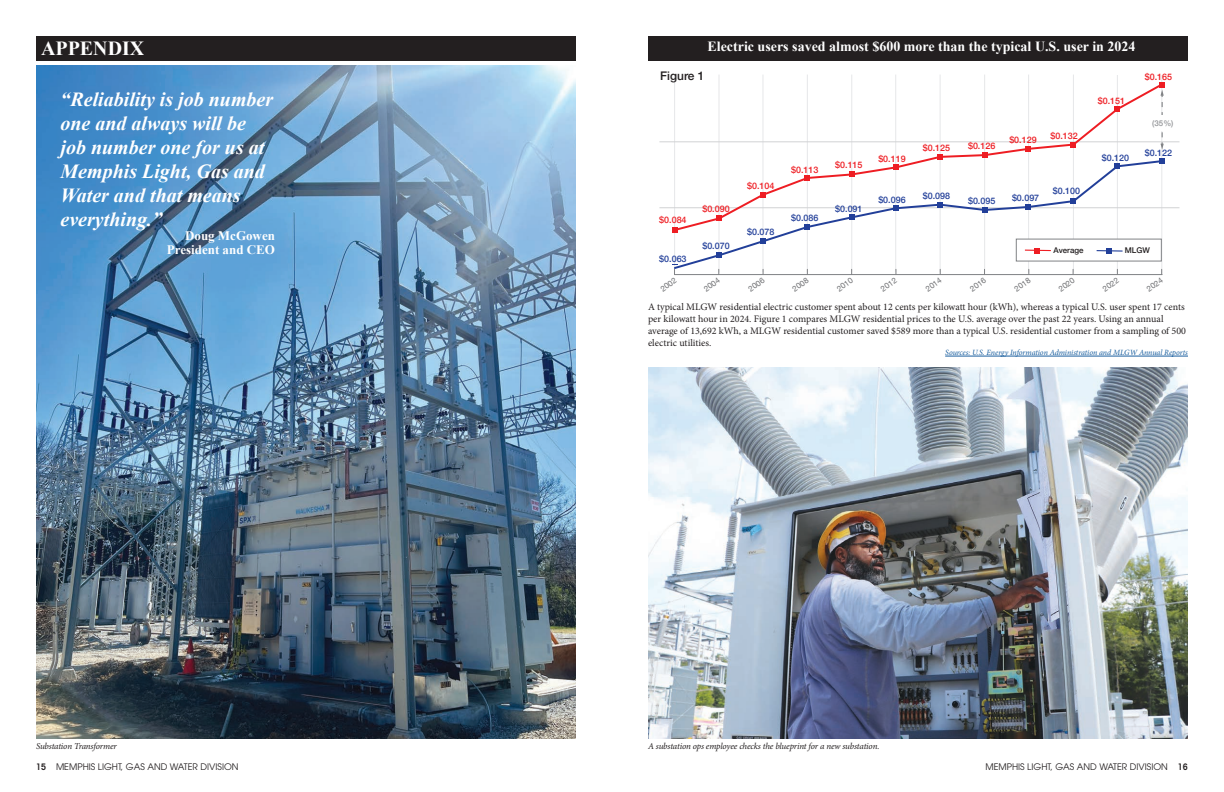
<style>
.page{position:relative;width:1224px;height:792px;background:#fff}
.page>*{position:absolute;margin:0;border:0;box-sizing:border-box;transform-origin:0 0}
.t1{font:italic 700 20px/24px "Times New Roman";color:#fff}
.t2{font:700 20px "Times New Roman";color:#fff}
.t3{font:700 14px "Times New Roman";color:#fff}
.t4{font:700 13px/14px "Times New Roman";color:#fff;text-align:right}
.t5{font:500 11.9px "Helvetica Neue";color:#231f20}
.t6{font:10px/12px "Minion Pro";color:#231f20}
.t7{font:italic 9px "Minion Pro";letter-spacing:-.02em;color:#231f20}
.t8{font:9px "Avant Garde CE";color:#231f20}
.t9{font:500 8.9px "Helvetica Neue";color:#ee1d23}
.t10{font:500 8.9px "Helvetica Neue";color:#223f99}
.t11{font:8px "Minion Pro";color:#231f20}
.t12{font:italic 8px "Minion Pro";letter-spacing:-.01em;color:#175d9e}
.t13{font:7.9px "Helvetica Neue";color:#6c6d70}
.t14{font:500 7.9px "Helvetica Neue";color:#231f20}
.t15{font:500 7.9px "Helvetica Neue";color:#939598}
.s1{font-family:"Avant Garde";font-weight:600;font-stretch:condensed}
</style>
<div class="page">
<div style="left:648px;top:36px;width:540px;height:25px;background:#231f20"></div>
<img style="left:648px;top:367px;width:540px;height:371px">
<img style="left:36px;top:65px;width:540px;height:674px">
<div style="left:36px;top:36px;width:540px;height:25px;background:#231f20"></div>
<hr style="left:719px;top:75px;width:1px;height:198px;background:#e6e7e9">
<hr style="left:674px;top:75px;width:1px;height:198px;background:#e6e7e9">
<hr style="left:763px;top:75px;width:1px;height:197px;background:#e6e7e9">
<hr style="left:807px;top:75px;width:1px;height:197px;background:#e6e7e9">
<hr style="left:852px;top:75px;width:1px;height:197px;background:#e6e7e9">
<hr style="left:896px;top:75px;width:1px;height:197px;background:#e6e7e9">
<hr style="left:940px;top:75px;width:1px;height:197px;background:#e6e7e9">
<hr style="left:984px;top:75px;width:1px;height:197px;background:#e6e7e9">
<hr style="left:1028px;top:75px;width:1px;height:198px;background:#e6e7e9">
<hr style="left:1073px;top:75px;width:1px;height:197px;background:#e6e7e9">
<hr style="left:1162px;top:75px;width:1px;height:199px;background:#e6e7e9">
<hr style="left:1117px;top:75px;width:1px;height:198px;background:#e6e7e9">
<hr style="left:659px;top:142px;width:520px;height:1px;background:#d1d2d4">
<hr style="left:659px;top:208px;width:520px;height:1px;background:#d1d2d4">
<svg style="left:672px;top:82px;width:493px;height:193px"></svg>
<div style="left:1149px;top:115px;width:25px;height:15px;background:#fff"></div>
<hr style="left:945px;top:356px;width:243px;height:1px;background:#175d9e">
<h1 class="t2" style="left:41px;top:35px;width:105px">APPENDIX</h1>
<h1 class="t1" style="left:60px;top:86px;width:214px">“Reliability is job number one and always will be job number one for us at<br>Memphis Light, Gas and<br>Water and that means everything.”</h1>
<h3 class="t4" style="left:167px;top:228px;width:110px">Doug McGowen<br>President and CEO</h3>
<h2 class="t3" style="left:708px;top:37px;width:430px">Electric users saved almost $600 more than the typical U.S. user in 2024</h2>
<p class="t5" style="left:660px;top:66px;width:46px">Figure 1</p>
<p class="t9" style="left:791px;top:162px;width:29px">$0.113</p>
<p class="t9" style="left:835px;top:158px;width:29px">$0.115</p>
<p class="t9" style="left:878px;top:151px;width:29px">$0.119</p>
<p class="t9" style="left:923px;top:140px;width:29px">$0.125</p>
<p class="t9" style="left:968px;top:138px;width:29px">$0.126</p>
<p class="t9" style="left:1009px;top:132px;width:29px">$0.129</p>
<p class="t9" style="left:1051px;top:129px;width:29px">$0.132</p>
<p class="t9" style="left:1098px;top:93px;width:29px">$0.151</p>
<p class="t10" style="left:1102px;top:150px;width:29px">$0.120</p>
<p class="t9" style="left:1145px;top:69px;width:29px">$0.165</p>
<p class="t15" style="left:1152px;top:117px;width:23px">(35%)</p>
<p class="t10" style="left:1145px;top:146px;width:29px">$0.122</p>
<p class="t9" style="left:659px;top:213px;width:29px">$0.084</p>
<p class="t10" style="left:659px;top:251px;width:29px">$0.063</p>
<p class="t9" style="left:702px;top:201px;width:29px">$0.090</p>
<p class="t10" style="left:702px;top:239px;width:29px">$0.070</p>
<p class="t9" style="left:747px;top:178px;width:29px">$0.104</p>
<p class="t10" style="left:747px;top:225px;width:29px">$0.078</p>
<p class="t10" style="left:791px;top:211px;width:29px">$0.086</p>
<p class="t10" style="left:835px;top:201px;width:29px">$0.091</p>
<p class="t10" style="left:878px;top:192px;width:29px">$0.096</p>
<p class="t10" style="left:923px;top:188px;width:29px">$0.098</p>
<p class="t10" style="left:968px;top:193px;width:29px">$0.095</p>
<p class="t10" style="left:1012px;top:191px;width:29px">$0.097</p>
<p class="t10" style="left:1053px;top:184px;width:29px">$0.100</p>
<p class="t14" style="left:1054px;top:244px;width:31px">Average</p>
<p class="t14" style="left:1125px;top:244px;width:27px">MLGW</p>
<p class="t13" style="left:658px;top:285px;width:19px;rotate:-36deg">2002</p>
<p class="t13" style="left:701px;top:285px;width:19px;rotate:-36deg">2004</p>
<p class="t13" style="left:746px;top:285px;width:19px;rotate:-36deg">2006</p>
<p class="t13" style="left:790px;top:285px;width:19px;rotate:-36deg">2008</p>
<p class="t13" style="left:834px;top:285px;width:19px;rotate:-36deg">2010</p>
<p class="t13" style="left:878px;top:285px;width:19px;rotate:-36deg">2012</p>
<p class="t13" style="left:923px;top:285px;width:19px;rotate:-36deg">2014</p>
<p class="t13" style="left:968px;top:285px;width:19px;rotate:-36deg">2016</p>
<p class="t13" style="left:1012px;top:285px;width:19px;rotate:-36deg">2018</p>
<p class="t13" style="left:1056px;top:285px;width:19px;rotate:-36deg">2020</p>
<p class="t13" style="left:1100px;top:285px;width:19px;rotate:-36deg">2022</p>
<p class="t13" style="left:1144px;top:285px;width:19px;rotate:-36deg">2024</p>
<p class="t6" style="left:648px;top:301px;width:539px">A typical MLGW residential electric customer spent about 12 cents per kilowatt hour (kWh), whereas a typical U.S. user spent 17 cents per kilowatt hour in 2024. Figure 1 compares MLGW residential prices to the U.S. average over the past 22 years. Using an annual average of 13,692 kWh, a MLGW residential customer saved $589 more than a typical U.S. residential customer from a sampling of 500 electric utilities.</p>
<p class="t12" style="left:945px;top:347px;width:244px">Sources: U.S. Energy Information Administration and MLGW Annual Reports</p>
<p class="t7" style="left:36px;top:740px;width:82px">Substation Transformer</p>
<p class="t7" style="left:648px;top:740px;width:233px">A substation ops employee checks the blueprint for a new substation.</p>
<p class="t11" style="left:36px;top:760px;width:182px">16 | MEMPHIS LIGHT, GAS AND WATER DIVISION</p>
<p class="t11" style="left:1008px;top:760px;width:182px">MEMPHIS LIGHT, GAS AND WATER DIVISION | 17</p>
<p class="t8" style="left:36px;top:761px;width:204px"><span class="s1">15</span> MEMPHIS LIGHT, GAS AND WATER DIVISION</p>
<p class="t8" style="left:985px;top:761px;width:204px">MEMPHIS LIGHT, GAS AND WATER DIVISION <span class="s1">16</span></p>
</div>
